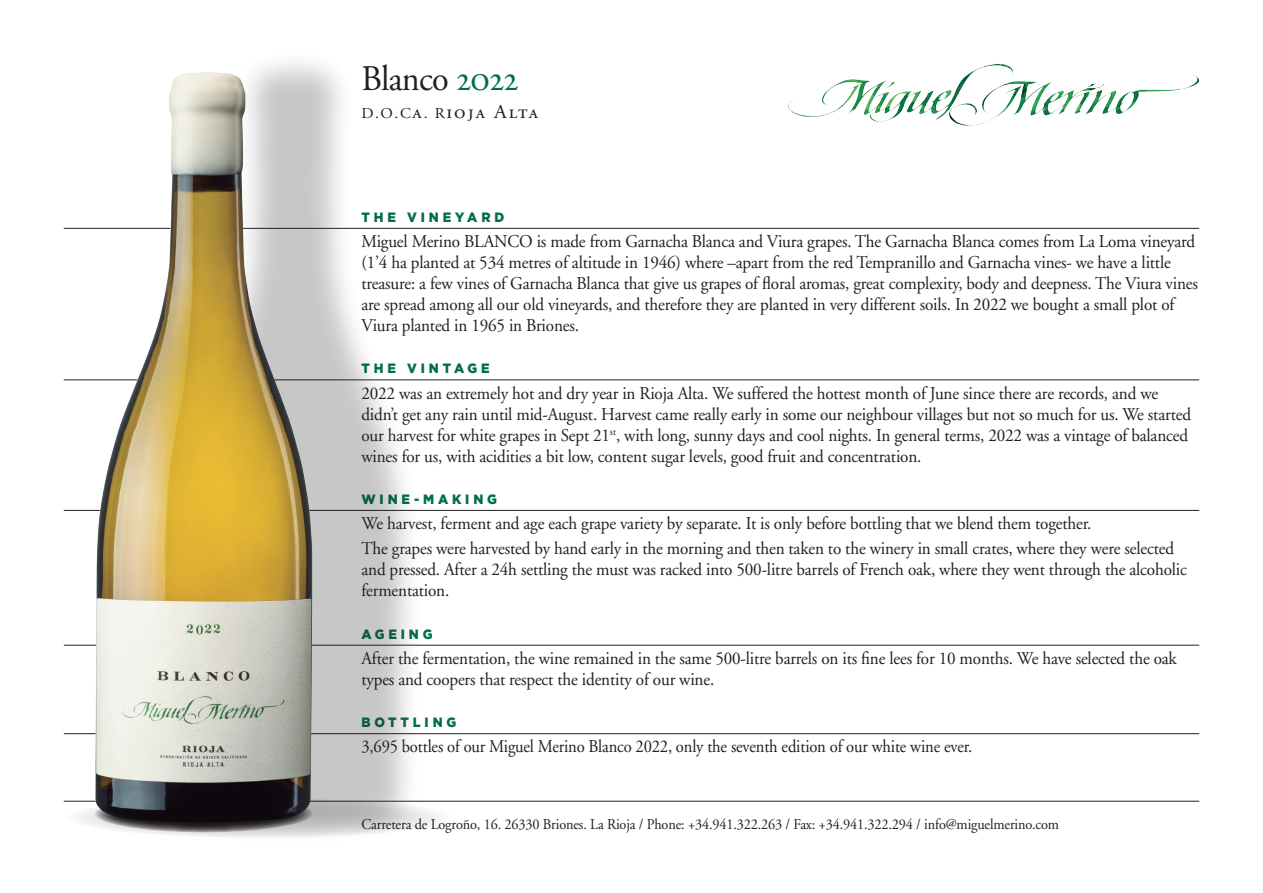
<style>
.page{position:relative;width:1263px;height:893px;background:#fff}
.page>*{position:absolute;margin:0;border:0;box-sizing:border-box;transform-origin:0 0}
.t1{font:36px "Adobe Garamond";letter-spacing:-.02em;color:#231f20;scale:.95 1}
.t2{font:19.5px "Adobe Garamond Regular SC";letter-spacing:.1em;color:#231f20;scale:1.04 1}
.t3{font:18px/21px "Adobe Garamond";letter-spacing:-.01em;color:#231f20;scale:.95 1}
.t4{font:18px "Adobe Garamond";letter-spacing:-.01em;color:#231f20;scale:.92 1}
.t5{font:15px "Adobe Garamond";letter-spacing:-.01em;color:#231f20;scale:.95 1}
.t6{font:900 13.5px "Gotham HTF";letter-spacing:.3em;color:#016f45;scale:.95 1}
.s1{font-family:"Adobe Garamond Regular SC";color:#016f45}
.s2{font-size:15px}
</style>
<div class="page">
<hr style="left:64px;top:228px;width:1135px;height:1px;background:#231f20">
<hr style="left:64px;top:380px;width:1135px;height:1px;background:#231f20">
<hr style="left:64px;top:510px;width:1135px;height:1px;background:#231f20">
<hr style="left:64px;top:645px;width:1135px;height:1px;background:#231f20">
<hr style="left:64px;top:733px;width:1135px;height:1px;background:#231f20">
<hr style="left:64px;top:801px;width:1135px;height:1px;background:#231f20">
<img style="left:965px;top:64px;width:33px;height:13px">
<div style="left:64px;top:797px;width:389px;height:41px;background:#f5f5f5;border-radius:50%"></div>
<svg style="left:95px;top:795px;width:218px;height:37px"></svg>
<div style="left:159px;top:49px;width:264px;height:796px;background:#231f20;opacity:.25"></div>
<img style="left:95px;top:72px;width:217px;height:750px">
<h1 class="t1" style="left:361px;top:59px;width:167px">Blanco <span class="s1">2o22</span></h1>
<p class="t2" style="left:361px;top:102px;width:171px"><span class="s2">D.O.C</span>a<span class="s2">. R</span>ioja Alta</p>
<p class="t6" style="left:361px;top:209px;width:152px">THE VINEYARD</p>
<p class="t3" style="left:361px;top:231px;width:882px">Miguel Merino BLANCO is made from Garnacha Blanca and Viura grapes. The Garnacha Blanca comes from La Loma vineyard (1’4 ha planted at 534 metres of altitude in 1946) where –apart from the red Tempranillo and Garnacha vines- we have a little treasure: a few vines of Garnacha Blanca that give us grapes of floral aromas, great complexity, body and deepness. The Viura vines are spread among all our old vineyards, and therefore they are planted in very different soils. In 2022 we bought a small plot of Viura planted in 1965 in Briones.</p>
<p class="t6" style="left:361px;top:361px;width:136px">THE VINTAGE</p>
<p class="t3" style="left:361px;top:383px;width:875px">2022 was an extremely hot and dry year in Rioja Alta. We suffered the hottest month of June since there are records, and we didn’t get any rain until mid-August. Harvest came really early in some our neighbour villages but not so much for us. We started our harvest for white grapes in Sept 21<sup>st</sup>, with long, sunny days and cool nights. In general terms, 2022 was a vintage of balanced wines for us, with acidities a bit low, content sugar levels, good fruit and concentration.</p>
<p class="t6" style="left:361px;top:491px;width:144px">WINE-MAKING</p>
<p class="t3" style="left:361px;top:511px;width:857px;line-height:25.2px">We harvest, ferment and age each grape variety by separate. It is only before bottling that we blend them together.<br>The grapes were harvested by hand early in the morning and then taken to the winery in small crates, where they were selected</p>
<p class="t3" style="left:361px;top:560px;width:870px">and pressed. After a 24h settling the must was racked into 500-litre barrels of French oak, where they went through the alcoholic fermentation.</p>
<p class="t6" style="left:361px;top:626px;width:77px">AGEING</p>
<p class="t3" style="left:361px;top:648px;width:860px">After the fermentation, the wine remained in the same 500-litre barrels on its fine lees for 10 months. We have selected the oak types and coopers that respect the identity of our wine.</p>
<p class="t6" style="left:361px;top:714px;width:102px">BOTTLING</p>
<p class="t4" style="left:361px;top:737px;width:665px">3,695 bottles of our Miguel Merino Blanco 2022, only the seventh edition of our white wine ever.</p>
<p class="t5" style="left:361px;top:816px;width:736px">Carretera de Logroño, 16. 26330 Briones. La Rioja / Phone: +34.941.322.263 / Fax: +34.941.322.294 / info@miguelmerino.com</p>
</div>
